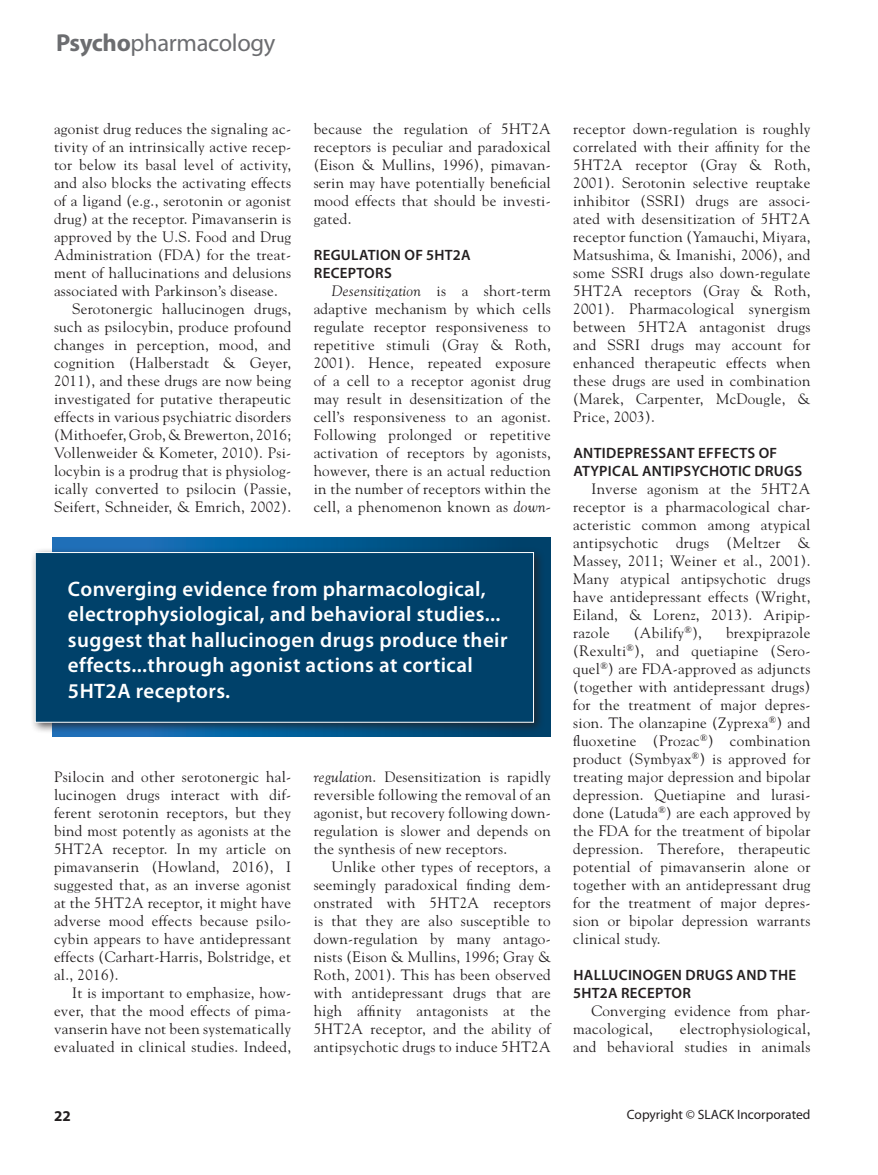
<style>
.page{position:relative;width:878px;height:1175px;background:#fff}
.page>*{position:absolute;margin:0;border:0;box-sizing:border-box;transform-origin:0 0}
.t1{font:24.6px "Myriad Pro";letter-spacing:-.015em;color:#6c6d70}
.Body_text{font:600 21px/25.5px "Myriad Pro";letter-spacing:.02em;color:#fff}
.Body_text-2{font:15px/18px "Goudy";letter-spacing:.02em;color:#231f20;text-align:justify}
.subhead1{font:600 15px/18px "Myriad Pro";letter-spacing:.02em;color:#231f20}
.page_num{font:700 15px "Myriad Pro";color:#231f20}
.t2{font:13.5px "Myriad Pro";color:#231f20}
.s1{font-weight:700}
.s2{font-style:italic}
</style>
<div class="page">
<div style="left:53px;top:538px;width:497px;height:198px;background:linear-gradient(to right,#1b77c5,#004169)"></div>
<div style="left:30px;top:547px;width:515px;height:187px;background:#231f20;opacity:.75"></div>
<div style="left:35px;top:552px;width:499px;height:170px;background:#00416a;border:1px solid #fff"></div>
<h1 class="t1" style="left:56px;top:28px;width:221px"><span class="s1">Psycho</span>pharmacology</h1>
<p class="Body_text-2" style="left:54px;top:119px;width:239px">agonist drug reduces the signaling ac&shy;tivity of an intrinsically active recep&shy;tor below its basal level of activity, and also blocks the activating effects of a ligand (e.g., serotonin or agonist drug) at the receptor. Pimavanserin is approved by the U.S. Food and Drug Administration (FDA) for the treat&shy;ment of hallucinations and delusions associated with Parkinson’s disease.</p>
<p class="Body_text-2" style="left:54px;top:299px;width:239px;text-indent:18px">Serotonergic hallucinogen drugs, such as psilocybin, produce profound changes in perception, mood, and cognition (Halberstadt &amp; Geyer, 2011), and these drugs are now being investigated for putative therapeutic effects in various psychiatric disorders (Mithoefer, Grob, &amp; Brewerton, 2016; Vollenweider &amp; Kometer, 2010). Psi&shy;locybin is a prodrug that is physiolog&shy;ically converted to psilocin (Passie, Seifert, Schneider, &amp; Emrich, 2002).</p>
<p class="Body_text-2" style="left:314px;top:119px;width:239px">because the regulation of 5HT2A receptors is peculiar and paradoxical (Eison &amp; Mullins, 1996), pimavan&shy;serin may have potentially beneficial mood effects that should be investi&shy;gated.</p>
<p class="subhead1" style="left:314px;top:245px;width:158px">REGULATION OF 5HT2A<br>RECEPTORS</p>
<p class="Body_text-2" style="left:314px;top:281px;width:239px;text-indent:18px"><span class="s2">Desensitization</span> is a short-term adaptive mechanism by which cells regulate receptor responsiveness to repetitive stimuli (Gray &amp; Roth, 2001). Hence, repeated exposure of a cell to a receptor agonist drug may result in desensitization of the cell’s responsiveness to an agonist.<br>Following prolonged or repetitive activation of receptors by agonists, however, there is an actual reduction in the number of receptors within the cell, a phenomenon known as <span class="s2">down-</span></p>
<p class="Body_text" style="left:68px;top:575px;width:441px">Converging evidence from pharmacological, electrophysiological, and behavioral studies... suggest that hallucinogen drugs produce their effects...through agonist actions at cortical 5HT2A receptors.</p>
<p class="Body_text-2" style="left:54px;top:767px;width:239px">Psilocin and other serotonergic hal&shy;lucinogen drugs interact with dif&shy;ferent serotonin receptors, but they bind most potently as agonists at the 5HT2A receptor. In my article on pimavanserin (Howland, 2016), I suggested that, as an inverse agonist at the 5HT2A receptor, it might have adverse mood effects because psilo&shy;cybin appears to have antidepressant effects (Carhart-Harris, Bolstridge, et al., 2016).</p>
<p class="Body_text-2" style="left:54px;top:983px;width:239px;text-indent:18px">It is important to emphasize, how&shy;ever, that the mood effects of pima&shy;vanserin have not been systematically evaluated in clinical studies. Indeed,</p>
<p class="Body_text-2" style="left:314px;top:767px;width:239px"><span class="s2">regulation</span>. Desensitization is rapidly reversible following the removal of an agonist, but recovery following down&shy;regulation is slower and depends on the synthesis of new receptors.</p>
<p class="Body_text-2" style="left:314px;top:857px;width:239px;text-indent:18px">Unlike other types of receptors, a seemingly paradoxical finding dem&shy;onstrated with 5HT2A receptors is that they are also susceptible to down-regulation by many antago&shy;nists (Eison &amp; Mullins, 1996; Gray &amp; Roth, 2001). This has been observed with antidepressant drugs that are high affinity antagonists at the 5HT2A receptor, and the ability of antipsychotic drugs to induce 5HT2A</p>
<p class="Body_text-2" style="left:573px;top:119px;width:239px">receptor down-regulation is roughly correlated with their affinity for the 5HT2A receptor (Gray &amp; Roth, 2001). Serotonin selective reuptake inhibitor (SSRI) drugs are associ&shy;ated with desensitization of 5HT2A receptor function (Yamauchi, Miyara, Matsushima, &amp; Imanishi, 2006), and some SSRI drugs also down-regulate 5HT2A receptors (Gray &amp; Roth, 2001). Pharmacological synergism between 5HT2A antagonist drugs and SSRI drugs may account for enhanced therapeutic effects when these drugs are used in combination (Marek, Carpenter, McDougle, &amp; Price, 2003).</p>
<p class="subhead1" style="left:573px;top:443px;width:230px">ANTIDEPRESSANT EFFECTS OF<br>ATYPICAL ANTIPSYCHOTIC DRUGS</p>
<p class="Body_text-2" style="left:573px;top:479px;width:239px;text-indent:18px">Inverse agonism at the 5HT2A receptor is a pharmacological char&shy;acteristic common among atypical antipsychotic drugs (Meltzer &amp; Massey, 2011; Weiner et al., 2001).<br>Many atypical antipsychotic drugs have antidepressant effects (Wright, Eiland, &amp; Lorenz, 2013). Aripip&shy;razole</p>
<p class="Body_text-2" style="left:633px;top:623px;width:70px">(Abilify<sup>®</sup>),</p>
<p class="Body_text-2" style="left:573px;top:623px;width:239px;text-indent:153px">brexpiprazole (Rexulti<sup>®</sup>), and quetiapine (Sero&shy;quel<sup>®</sup>) are FDA-approved as adjuncts (together with antidepressant drugs) for the treatment of major depres&shy;sion. The olanzapine (Zyprexa<sup>®</sup>) and fluoxetine (Prozac<sup>®</sup>) combination product (Symbyax<sup>®</sup>) is approved for treating major depression and bipolar depression. Quetiapine and lurasi&shy;done (Latuda<sup>®</sup>) are each approved by the FDA for the treatment of bipolar depression. Therefore, therapeutic potential of pimavanserin alone or together with an antidepressant drug for the treatment of major depres&shy;sion or bipolar depression warrants clinical study.</p>
<p class="subhead1" style="left:573px;top:965px;width:224px">HALLUCINOGEN DRUGS AND THE<br>5HT2A RECEPTOR</p>
<p class="Body_text-2" style="left:573px;top:1001px;width:239px;text-indent:18px">Converging evidence from phar&shy;macological,</p>
<p class="Body_text-2" style="left:573px;top:1019px;width:239px;text-align:right">electrophysiological,<br>and behavioral studies in animals</p>
<p class="page_num" style="left:54px;top:1105px;width:18px">22</p>
<p class="t2" style="left:627px;top:1106px;width:185px">Copyright © SLACK Incorporated</p>
</div>
